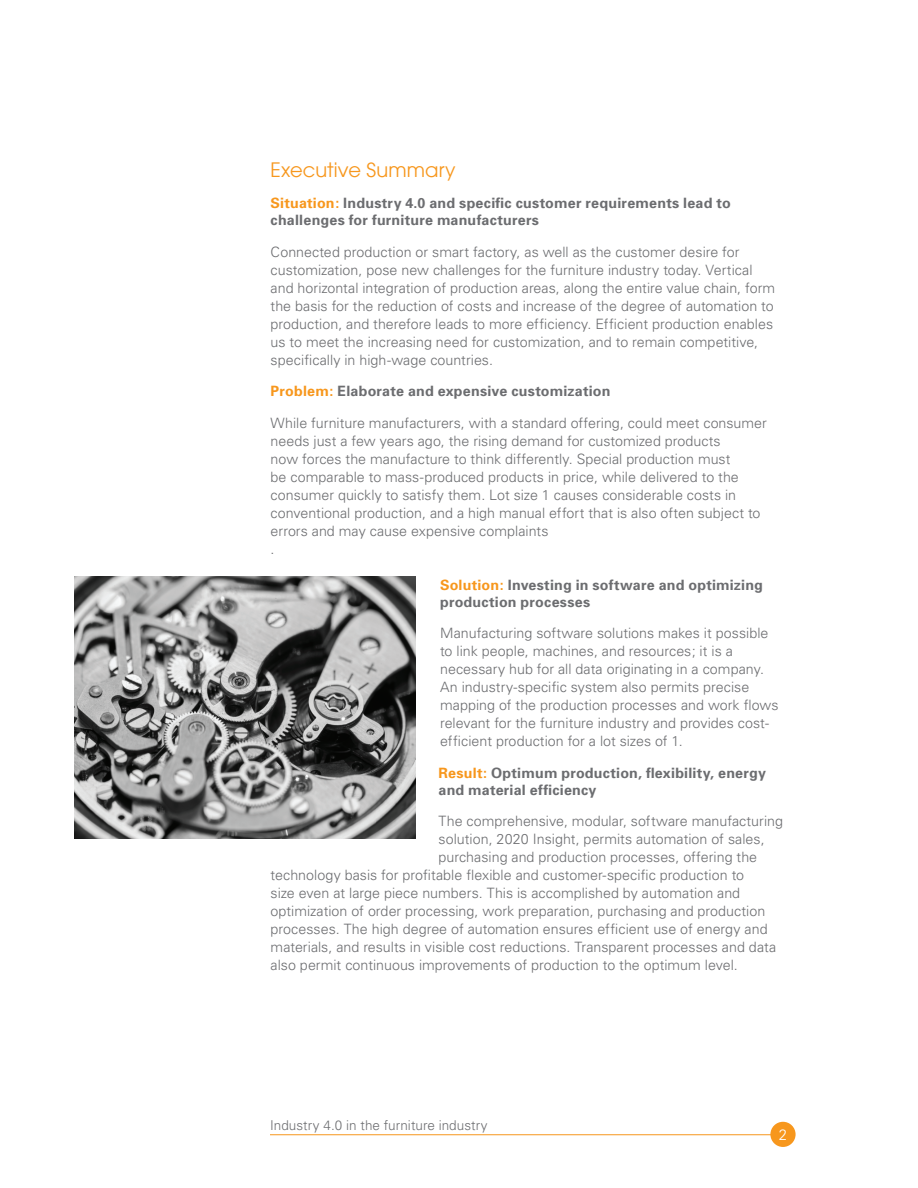
<style>
.page{position:relative;width:918px;height:1188px;background:#fff}
.page>*{position:absolute;margin:0;border:0;box-sizing:border-box;transform-origin:0 0}
.t1{font:19.5px "Avant Garde";letter-spacing:.005em;color:#f7971d}
.t2{font:300 15px "Univers";color:#fff}
.t3{font:300 14.25px/18px "Univers";color:#6c6d70}
.t4{font:700 14.25px/17.1px "Univers";letter-spacing:.015em;color:#6c6d70}
.t5{font:300 13.5px "Univers";letter-spacing:.005em;color:#6d6e71}
.s1{color:#f7971d}
</style>
<div class="page">
<hr style="left:270px;top:1134px;width:513px;height:1px;background:#f7971d">
<div style="left:770px;top:1122px;width:26px;height:25px;background:#f7971d;border-radius:50%"></div>
<img style="left:74px;top:577px;width:342px;height:261px">
<h1 class="t1" style="left:271px;top:158px;width:186px">Executive Summary</h1>
<p class="t4" style="left:271px;top:195px;width:462px"><span class="s1">Situation:</span> Industry 4.0 and specific customer requirements lead to challenges for furniture manufacturers</p>
<p class="t3" style="left:271px;top:243px;width:506px">Connected production or smart factory, as well as the customer desire for customization, pose new challenges for the furniture industry today. Vertical and horizontal integration of production areas, along the entire value chain, form the basis for the reduction of costs and increase of the degree of automation to production, and therefore leads to more efficiency. Efficient production enables us to meet the increasing need for customization, and to remain competitive, specifically in high-wage countries.</p>
<p class="t4" style="left:271px;top:383px;width:341px"><span class="s1">Problem:</span> Elaborate and expensive customization</p>
<p class="t3" style="left:271px;top:414px;width:498px">While furniture manufacturers, with a standard offering, could meet consumer needs just a few years ago, the rising demand for customized products<br>now forces the manufacture to think differently. Special production must<br>be comparable to mass-produced products in price, while delivered to the consumer quickly to satisfy them. Lot size 1 causes considerable costs in conventional production, and a high manual effort that is also often subject to errors and may cause expensive complaints<br>.</p>
<p class="t4" style="left:440px;top:576px;width:324px"><span class="s1">Solution:</span> Investing in software and optimizing production processes</p>
<p class="t3" style="left:440px;top:624px;width:340px">Manufacturing software solutions makes it possible to link people, machines, and resources; it is a necessary hub for all data originating in a company.<br>An industry-specific system also permits precise mapping of the production processes and work flows relevant for the furniture industry and provides cost&shy;efficient production for a lot sizes of 1.</p>
<p class="t4" style="left:439px;top:764px;width:329px"><span class="s1">Result:</span> Optimum production, flexibility, energy and material efficiency</p>
<p class="t3" style="left:439px;top:812px;width:346px">The comprehensive, modular, software manufacturing</p>
<p class="t3" style="left:439px;top:830px;width:328px">solution, 2020 Insight, permits automation of sales,</p>
<p class="t3" style="left:439px;top:848px;width:320px">purchasing and production processes, offering the</p>
<p class="t3" style="left:271px;top:866px;width:475px">technology basis for profitable flexible and customer-specific production to</p>
<p class="t3" style="left:271px;top:884px;width:471px">size even at large piece numbers. This is accomplished by automation and</p>
<p class="t3" style="left:271px;top:902px;width:496px">optimization of order processing, work preparation, purchasing and production</p>
<p class="t3" style="left:271px;top:920px;width:498px">processes. The high degree of automation ensures efficient use of energy and</p>
<p class="t3" style="left:271px;top:938px;width:507px">materials, and results in visible cost reductions. Transparent processes and data</p>
<p class="t3" style="left:271px;top:956px;width:469px">also permit continuous improvements of production to the optimum level.</p>
<p class="t5" style="left:270px;top:1117px;width:219px">Industry 4.0 in the furniture industry</p>
<p class="t2" style="left:779px;top:1126px;width:10px">2</p>
</div>
